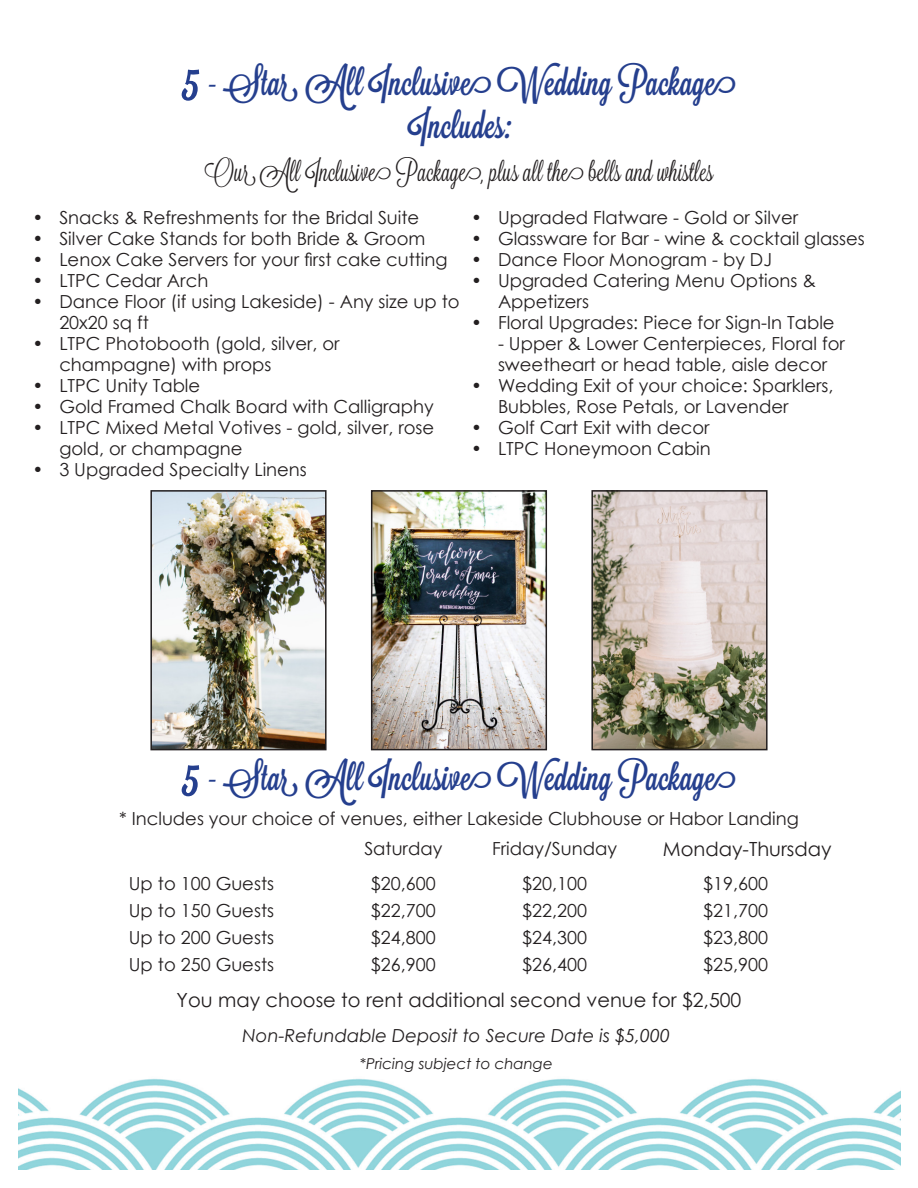
<style>
.page{position:relative;width:918px;height:1188px;background:#fff}
.page>*{position:absolute;margin:0;border:0;box-sizing:border-box;transform-origin:0 0}
.t1{font:36px "Lavanderia Sturdy";color:#253f8e}
.t2{font:27px "Lavanderia";color:#231f20}
.t3{font:19.5px "Century Gothic";color:#231f20}
.t4{font:18px/21px "Century Gothic";color:#231f20}
.t5{font:italic 18px "Century Gothic";color:#231f20}
.t6{font:italic 15px "Century Gothic";color:#231f20}
.s1{font-size:54px}
</style>
<div class="page">
<img style="left:18px;top:491px;width:882px;height:679px">
<img style="left:153px;top:493px;width:171px;height:254px">
<div style="left:150px;top:490px;width:177px;height:260px;border:2px solid #231f20"></div>
<img style="left:374px;top:493px;width:170px;height:254px">
<div style="left:371px;top:490px;width:176px;height:260px;border:2px solid #231f20"></div>
<img style="left:594px;top:493px;width:171px;height:254px">
<div style="left:591px;top:490px;width:177px;height:260px;border:2px solid #231f20"></div>
<p class="t1" style="left:182px;top:61px;width:555px"><span class="s1">5</span> - Star All Inclusive Wedding Package</p>
<p class="t1" style="left:409px;top:104px;width:102px">Includes:</p>
<p class="t2" style="left:204px;top:156px;width:511px">Our All Inclusive Package, plus all the bells and whistles</p>
<p class="t4" style="left:32px;top:206px;width:388px">• Snacks &amp; Refreshments for the Bridal Suite</p>
<p class="t4" style="left:32px;top:227px;width:395px">• Silver Cake Stands for both Bride &amp; Groom</p>
<p class="t4" style="left:32px;top:248px;width:417px">• Lenox Cake Servers for your first cake cutting</p>
<p class="t4" style="left:32px;top:269px;width:177px">• LTPC Cedar Arch</p>
<p class="t4" style="left:59px;top:290px;width:402px;text-indent:-27px">• Dance Floor (if using Lakeside) - Any size up to<br>20x20 sq ft</p>
<p class="t4" style="left:59px;top:332px;width:282px;text-indent:-27px">• LTPC Photobooth (gold, silver, or champagne) with props</p>
<p class="t4" style="left:32px;top:374px;width:169px">• LTPC Unity Table</p>
<p class="t4" style="left:32px;top:395px;width:403px">• Gold Framed Chalk Board with Calligraphy</p>
<p class="t4" style="left:59px;top:416px;width:376px;text-indent:-27px">• LTPC Mixed Metal Votives - gold, silver, rose gold, or champagne</p>
<p class="t4" style="left:32px;top:458px;width:276px">• 3 Upgraded Specialty Linens</p>
<p class="t4" style="left:471px;top:206px;width:329px">• Upgraded Flatware - Gold or Silver</p>
<p class="t4" style="left:471px;top:227px;width:395px">• Glassware for Bar - wine &amp; cocktail glasses</p>
<p class="t4" style="left:471px;top:248px;width:303px">• Dance Floor Monogram - by DJ</p>
<p class="t4" style="left:498px;top:269px;width:320px;text-indent:-27px">• Upgraded Catering Menu Options &amp;<br>Appetizers</p>
<p class="t4" style="left:471px;top:311px;width:365px">• Floral Upgrades: Piece for Sign-In Table</p>
<p class="t4" style="left:498px;top:332px;width:348px">- Upper &amp; Lower Centerpieces, Floral for sweetheart or head table, aisle decor</p>
<p class="t4" style="left:498px;top:374px;width:337px;text-indent:-27px">• Wedding Exit of your choice: Sparklers,<br>Bubbles, Rose Petals, or Lavender</p>
<p class="t4" style="left:471px;top:416px;width:240px">• Golf Cart Exit with decor</p>
<p class="t4" style="left:471px;top:437px;width:241px">• LTPC Honeymoon Cabin</p>
<p class="t1" style="left:182px;top:757px;width:555px"><span class="s1">5</span> - Star All Inclusive Wedding Package</p>
<p class="t4" style="left:119px;top:807px;width:681px">* Includes your choice of venues, either Lakeside Clubhouse or Habor Landing</p>
<p class="t4" style="left:129px;top:873px;width:147px">Up to 100 Guests</p>
<p class="t4" style="left:129px;top:900px;width:147px">Up to 150 Guests</p>
<p class="t4" style="left:129px;top:927px;width:147px">Up to 200 Guests</p>
<p class="t4" style="left:129px;top:954px;width:147px">Up to 250 Guests</p>
<p class="t4" style="left:364px;top:838px;width:79px">Saturday</p>
<p class="t4" style="left:492px;top:838px;width:127px">Friday/Sunday</p>
<p class="t3" style="left:663px;top:836px;width:170px">Monday-Thursday</p>
<p class="t4" style="left:703px;top:873px;width:66px">$19,600</p>
<p class="t4" style="left:703px;top:900px;width:66px">$21,700</p>
<p class="t4" style="left:703px;top:927px;width:66px">$23,800</p>
<p class="t4" style="left:703px;top:954px;width:66px">$25,900</p>
<p class="t4" style="left:371px;top:873px;width:66px">$20,600</p>
<p class="t4" style="left:371px;top:900px;width:66px">$22,700</p>
<p class="t4" style="left:371px;top:927px;width:66px">$24,800</p>
<p class="t4" style="left:371px;top:954px;width:66px">$26,900</p>
<p class="t4" style="left:522px;top:873px;width:66px">$20,100</p>
<p class="t4" style="left:522px;top:900px;width:66px">$22,200</p>
<p class="t4" style="left:522px;top:927px;width:66px">$24,300</p>
<p class="t4" style="left:522px;top:954px;width:66px">$26,400</p>
<p class="t3" style="left:177px;top:986px;width:566px">You may choose to rent additional second venue for $2,500</p>
<p class="t5" style="left:243px;top:1023px;width:429px">Non-Refundable Deposit to Secure Date is $5,000</p>
<p class="t6" style="left:360px;top:1053px;width:194px">*Pricing subject to change</p>
</div>
